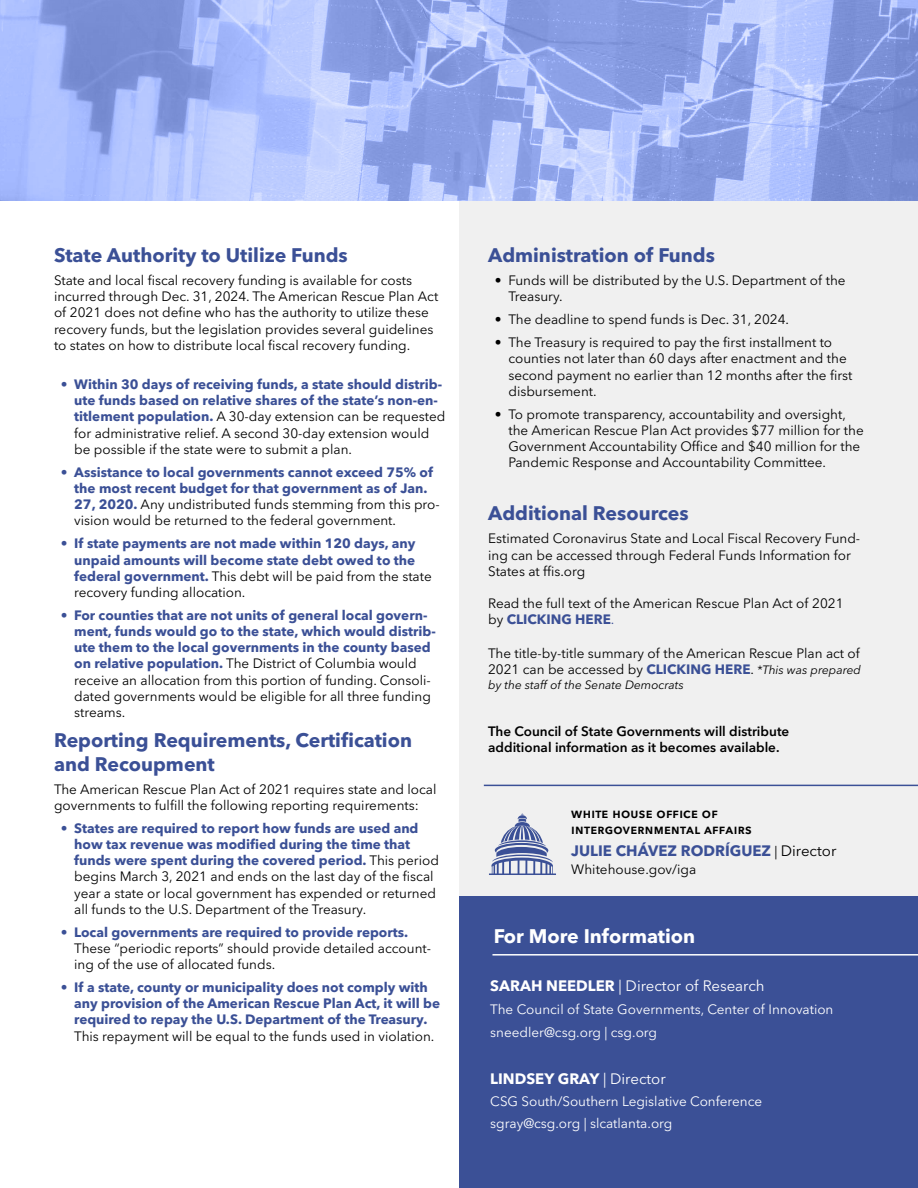
<style>
.page{position:relative;width:918px;height:1188px;background:#fff}
.page>*{position:absolute;margin:0;border:0;box-sizing:border-box;transform-origin:0 0}
.t1{font:700 19.5px/23.4px "Avenir Next LT Pro";color:#3b5096}
.t2{font:700 19.5px "Avenir Next LT Pro";color:#fff}
.t3{font:15px "Avenir Next LT Pro";color:#fff}
.t4{font:700 15px "Avenir Next LT Pro";color:#3b5096}
.t5{font:700 15px "Avenir Next LT Pro";color:#fff}
.t6{font:13.5px/16.2px "Avenir Next LT Pro";color:#000}
.t7{font:700 13.5px/16.2px "Avenir Next LT Pro";color:#3b5096}
.t8{font:13.5px/23px "Avenir Next LT Pro";color:#fff}
.t9{font:600 13.5px/16.2px "Avenir Next LT Pro";color:#000}
.t10{font:600 13.5px/16.2px "Avenir Next LT Pro";letter-spacing:.05em;color:#000}
.t11{font:italic 12px "Avenir Next LT Pro";color:#000}
.s1{font-weight:700;color:#3b5096}
.s2{font-weight:400;color:#000}
.s3{color:#3b5096}
.s4{font-style:italic;font-size:12px}
.s5{font-weight:400;font-size:13.5px;color:#000}
.s6{font-weight:700}
.s7{font-weight:400}
</style>
<div class="page">
<div style="left:459px;top:176px;width:459px;height:720px;background:#f0f0f0"></div>
<div style="left:459px;top:896px;width:459px;height:292px;background:#3b5096"></div>
<hr style="left:492px;top:954px;width:426px;height:2px;background:#fff">
<svg style="left:0;top:0;width:918px;height:200px;background:#9eb0ee"></svg>
<hr style="left:484px;top:785px;width:434px;height:1px;background:#3b5096">
<svg style="left:491px;top:814px;width:62px;height:60px"></svg>
<hr style="left:489px;top:874px;width:67px;height:1px;background:#3b5096">
<h1 class="t1" style="left:54px;top:243px;width:295px">State Authority to Utilize Funds</h1>
<p class="t6" style="left:54px;top:272px;width:386px">State and local fiscal recovery funding is available for costs incurred through Dec. 31, 2024. The American Rescue Plan Act of 2021 does not define who has the authority to utilize these recovery funds, but the legislation provides several guidelines to states on how to distribute local fiscal recovery funding.</p>
<p class="t6" style="left:74px;top:376px;width:373px;text-indent:-13px"><span class="s1">• Within 30 days of receiving funds, a state should distrib&shy;ute funds based on relative shares of the state’s non-en&shy;titlement population.</span> A 30-day extension can be requested for administrative relief. A second 30-day extension would be possible if the state were to submit a plan.</p>
<p class="t7" style="left:74px;top:464px;width:367px;text-indent:-14px">• Assistance to local governments cannot exceed 75% of the most recent budget for that government as of Jan.<br>27, 2020. <span class="s2">Any undistributed funds stemming from this pro&shy;vision would be returned to the federal government.</span></p>
<p class="t7" style="left:74px;top:535px;width:359px;text-indent:-14px">• If state payments are not made within 120 days, any unpaid amounts will become state debt owed to the federal government. <span class="s2">This debt will be paid from the state recovery funding allocation.</span></p>
<p class="t7" style="left:74px;top:607px;width:363px;text-indent:-14px">• For counties that are not units of general local govern&shy;ment, funds would go to the state, which would distrib&shy;ute them to the local governments in the county based on relative population. <span class="s2">The District of Columbia would receive an allocation from this portion of funding. Consoli&shy;dated governments would be eligible for all three funding streams.</span></p>
<h1 class="t1" style="left:54px;top:729px;width:360px">Reporting Requirements, Certification and Recoupment</h1>
<p class="t6" style="left:54px;top:781px;width:384px">The American Rescue Plan Act of 2021 requires state and local governments to fulfill the following reporting requirements:</p>
<p class="t6" style="left:74px;top:820px;width:366px;text-indent:-14px"><span class="s1">• States are required to report how funds are used and how tax revenue was modified during the time that funds were spent during the covered period.</span> This period begins March 3, 2021 and ends on the last day of the fiscal year a state or local government has expended or returned all funds to the U.S. Department of the Treasury.</p>
<p class="t7" style="left:61px;top:924px;width:349px">• Local governments are required to provide reports.</p>
<p class="t6" style="left:74px;top:940px;width:358px">These “periodic reports” should provide detailed account&shy;ing of the use of allocated funds.</p>
<p class="t7" style="left:74px;top:979px;width:367px;text-indent:-14px">• If a state, county or municipality does not comply with any provision of the American Rescue Plan Act, it will be required to repay the U.S. Department of the Treasury.</p>
<p class="t6" style="left:74px;top:1028px;width:362px">This repayment will be equal to the funds used in violation.</p>
<h1 class="t1" style="left:488px;top:243px;width:228px">Administration of Funds</h1>
<p class="t6" style="left:508px;top:272px;width:339px;text-indent:-14px">• Funds will be distributed by the U.S. Department of the<br>Treasury.</p>
<p class="t6" style="left:495px;top:311px;width:296px">• The deadline to spend funds is Dec. 31, 2024.</p>
<p class="t6" style="left:508px;top:334px;width:346px;text-indent:-14px">• The Treasury is required to pay the first installment to counties not later than 60 days after enactment and the second payment no earlier than 12 months after the first disbursement.</p>
<p class="t6" style="left:508px;top:406px;width:357px;text-indent:-14px">• To promote transparency, accountability and oversight, the American Rescue Plan Act provides $77 million for the Government Accountability Office and $40 million for the Pandemic Response and Accountability Committee.</p>
<h1 class="t1" style="left:488px;top:502px;width:202px">Additional Resources</h1>
<p class="t6" style="left:488px;top:531px;width:374px">Estimated Coronavirus State and Local Fiscal Recovery Fund&shy;ing can be accessed through Federal Funds Information for<br>States at ffis.org</p>
<p class="t6" style="left:488px;top:595px;width:357px">Read the full text of the American Rescue Plan Act of 2021 by <span class="s1">CLICKING HERE</span><span class="s3">.</span></p>
<p class="t6" style="left:488px;top:645px;width:374px">The title-by-title summary of the American Rescue Plan act of<br>2021 can be accessed by <span class="s1">CLICKING HERE</span>. <span class="s4">*This was prepared</span></p>
<p class="t11" style="left:488px;top:677px;width:197px">by the staff of the Senate Democrats</p>
<p class="t9" style="left:488px;top:723px;width:303px">The Council of State Governments will distribute additional information as it becomes available.</p>
<p class="t10" style="left:571px;top:805px;width:182px">white house office of intergovernmental affairs</p>
<p class="t4" style="left:571px;top:841px;width:267px">JULIE CHÁVEZ RODRÍGUEZ <span class="s5">|</span> <span class="s2">Director</span></p>
<p class="t6" style="left:571px;top:862px;width:127px">Whitehouse.gov/iga</p>
<h1 class="t2" style="left:494px;top:924px;width:203px">For More Information</h1>
<p class="t3" style="left:490px;top:976px;width:276px"><span class="s6">SARAH NEEDLER</span> | Director of Research</p>
<p class="t8" style="left:490px;top:997px;width:345px">The Council of State Governments, Center of Innovation sneedler@csg.org | csg.org</p>
<p class="t5" style="left:490px;top:1070px;width:177px">LINDSEY GRAY <span class="s7">| Director</span></p>
<p class="t8" style="left:490px;top:1090px;width:273px;line-height:21.8px">CSG South/Southern Legislative Conference sgray@csg.org | slcatlanta.org</p>
</div>
